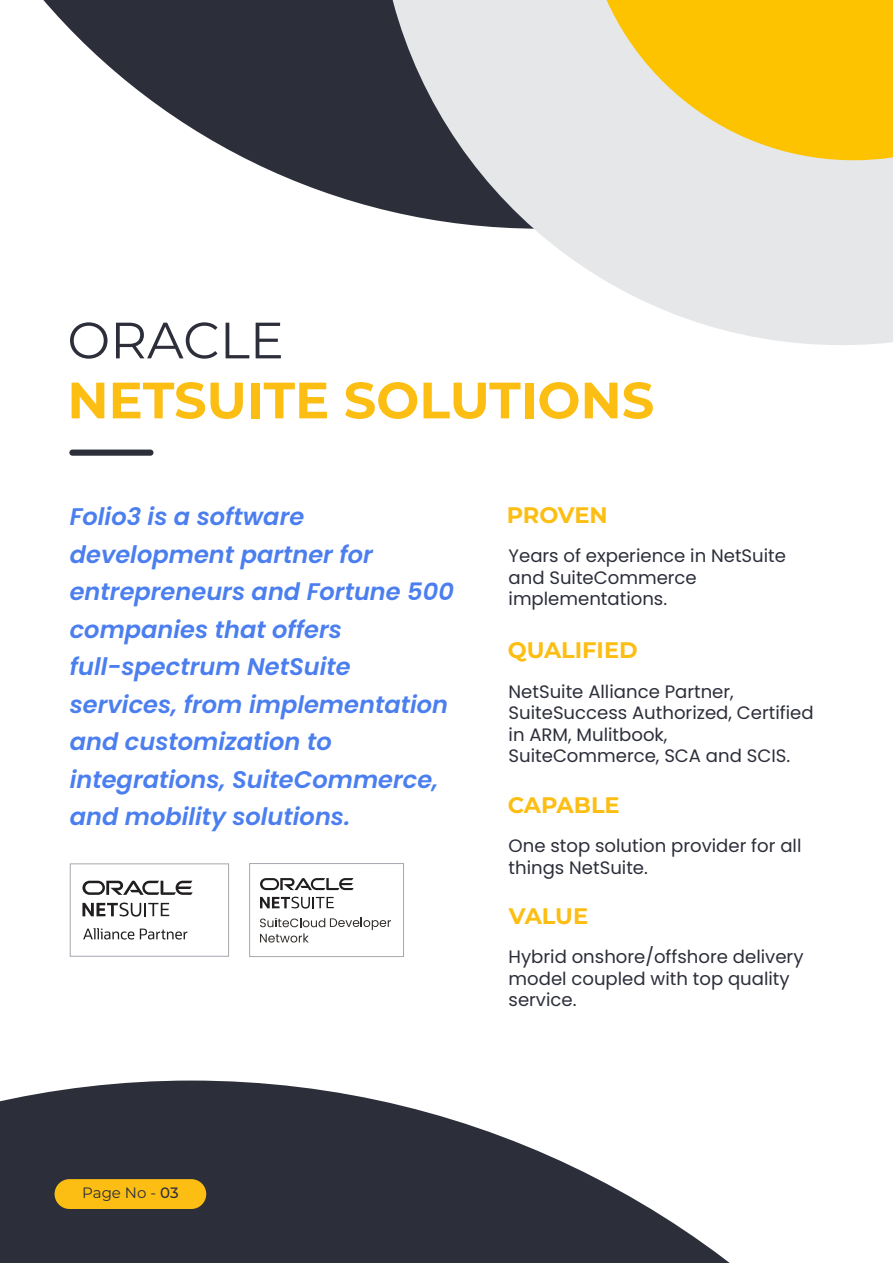
<style>
.page{position:relative;width:893px;height:1263px;background:#fff}
.page>*{position:absolute;margin:0;border:0;box-sizing:border-box;transform-origin:0 0}
.t1{font:700 51px "Montserrat";color:#fcbe13}
.t2{font:51px "Montserrat";color:#2c2e3a}
.t3{font:italic 600 24px/37.5px "Poppins";color:#4b7eee}
.t4{font:700 22.5px "Montserrat";color:#fcbe13}
.t5{font:18px/21.6px "Poppins";color:#2c2e3a}
.t6{font:15px "Montserrat";color:#2c2e3a}
.s1{font-weight:500}
</style>
<div class="page">
<svg style="left:43px;top:0;width:345px;height:211px;fill:#2c2e3a"></svg>
<svg style="left:388px;top:0;width:505px;height:345px;fill:#e6e7e8"></svg>
<svg style="left:600px;top:0;width:293px;height:160px;background:#f7cb3b"></svg>
<svg style="left:0;top:1080px;width:730px;height:183px;fill:#2c2e3a"></svg>
<div style="left:55px;top:1179px;width:151px;height:30px;background:#fcbe13;border-radius:15px"></div>
<div style="left:69px;top:450px;width:84px;height:6px;background:#2c2e3a;border-radius:3px"></div>
<div style="left:70px;top:863px;width:159px;height:93px;background:#fff;border:1px solid #a7a7af"></div>
<svg style="left:82px;top:902px;width:87px;height:15px"></svg>
<svg style="left:82px;top:880px;width:111px;height:15px"></svg>
<svg style="left:83px;top:928px;width:51px;height:11px"></svg>
<svg style="left:140px;top:928px;width:47px;height:11px"></svg>
<div style="left:249px;top:863px;width:155px;height:94px;background:#fff;border:1px solid #a7a7af"></div>
<svg style="left:260px;top:918px;width:131px;height:24px"></svg>
<svg style="left:260px;top:896px;width:74px;height:13px"></svg>
<svg style="left:260px;top:878px;width:94px;height:12px"></svg>
<h1 class="t2" style="left:67px;top:305px;width:218px">ORACLE</h1>
<h1 class="t1" style="left:67px;top:363px;width:588px">NETSUITE SOLUTIONS</h1>
<h2 class="t3" style="left:70px;top:498px;width:386px">Folio3 is a software development partner for entrepreneurs and Fortune 500 companies that offers full-spectrum NetSuite services, from implementation and customization to integrations, SuiteCommerce, and mobility solutions.</h2>
<p class="t4" style="left:507px;top:498px;width:102px">PROVEN</p>
<p class="t5" style="left:509px;top:545px;width:279px">Years of experience in NetSuite and SuiteCommerce implementations.</p>
<p class="t4" style="left:508px;top:634px;width:132px">QUALIFIED</p>
<p class="t5" style="left:509px;top:680px;width:307px">NetSuite Alliance Partner,<br>SuiteSuccess Authorized, Certified in ARM, Mulitbook,<br>SuiteCommerce, SCA and SCIS.</p>
<p class="t4" style="left:508px;top:788px;width:114px">CAPABLE</p>
<p class="t5" style="left:509px;top:835px;width:294px">One stop solution provider for all things NetSuite.</p>
<p class="t4" style="left:509px;top:900px;width:81px">VALUE</p>
<p class="t5" style="left:509px;top:946px;width:296px">Hybrid onshore/offshore delivery model coupled with top quality service.</p>
<p class="t6" style="left:82px;top:1183px;width:98px">Page No - <span class="s1">03</span></p>
</div>
